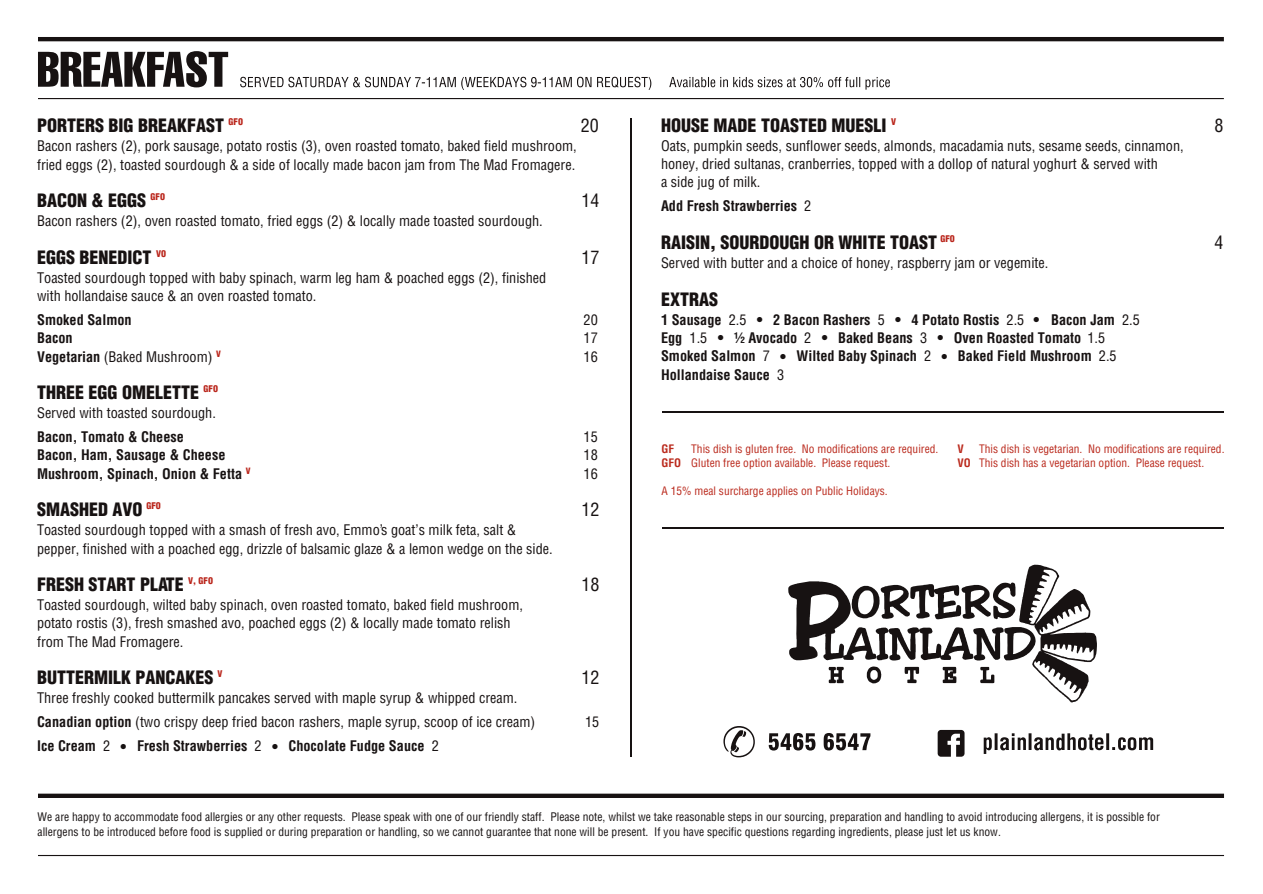
<style>
.page{position:relative;width:1263px;height:894px;background:#fff}
.page>*{position:absolute;margin:0;border:0;box-sizing:border-box;transform-origin:0 0}
.t1{font:900 18px "Helvetica LT Condensed";color:#171212}
.t2{font:18px "Helvetica LT Condensed";color:#171212}
.t3{font:14.25px/18.1px "Helvetica LT Condensed";color:#171212}
.t4{font:700 14.25px "Helvetica LT Condensed";color:#171212}
.t5{font:11.55px/14.2px "Helvetica LT Condensed";color:#171212}
.t6{font:11.4px/14.1px "Helvetica LT Condensed";color:#ba291c}
.t7{font:700 11.4px/14.1px "Helvetica LT Condensed";color:#ba291c}
.t8{font:900 9px "Helvetica LT Condensed";color:#ba261c}
.t9{font:900 8.55px "Helvetica LT Condensed";color:#ba261c}
.t10{font:6px "Dingbats One";color:#171212}
.s1{font-weight:700}
.s2{font-weight:400}
</style>
<div class="page">
<svg style="left:38px;top:51px;width:190px;height:36px"></svg>
<svg style="left:240px;top:77px;width:650px;height:13px"></svg>
<hr style="left:38px;top:98px;width:1186px;height:1px;background:#171212">
<hr style="left:38px;top:37px;width:1186px;height:4px;background:#171212">
<svg style="left:788px;top:565px;width:309px;height:137px"></svg>
<svg style="left:769px;top:733px;width:101px;height:18px"></svg>
<svg style="left:723px;top:726px;width:32px;height:31px"></svg>
<svg style="left:938px;top:730px;width:27px;height:27px"></svg>
<svg style="left:984px;top:733px;width:169px;height:21px"></svg>
<hr style="left:662px;top:528px;width:562px;height:1px;background:#171212">
<hr style="left:38px;top:794px;width:1186px;height:4px;background:#171212">
<svg style="left:38px;top:855px;width:1186px;height:1px"></svg>
<hr style="left:630px;top:118px;width:1px;height:638px;background:#171212">
<hr style="left:662px;top:412px;width:562px;height:1px;background:#171212">
<p class="t1" style="left:37px;top:119px;width:189px">PORTERS BIG BREAKFAST</p>
<p class="t2" style="left:581px;top:119px;width:20px">20</p>
<p class="t3" style="left:37px;top:138px;width:541px">Bacon rashers (2), pork sausage, potato rostis (3), oven roasted tomato, baked field mushroom, fried eggs (2), toasted sourdough &amp; a side of locally made bacon jam from The Mad Fromagere.</p>
<p class="t1" style="left:37px;top:194px;width:111px">BACON &amp; EGGS</p>
<p class="t2" style="left:582px;top:194px;width:20px">14</p>
<p class="t3" style="left:37px;top:213px;width:507px">Bacon rashers (2), oven roasted tomato, fried eggs (2) &amp; locally made toasted sourdough.</p>
<p class="t1" style="left:37px;top:250px;width:116px">EGGS BENEDICT</p>
<p class="t2" style="left:582px;top:250px;width:20px">17</p>
<p class="t3" style="left:37px;top:270px;width:511px">Toasted sourdough topped with baby spinach, warm leg ham &amp; poached eggs (2), finished with hollandaise sauce &amp; an oven roasted tomato.</p>
<p class="t4" style="left:37px;top:314px;width:96px">Smoked Salmon</p>
<p class="t3" style="left:584px;top:312px;width:16px">20</p>
<p class="t4" style="left:37px;top:333px;width:37px">Bacon</p>
<p class="t3" style="left:584px;top:330px;width:16px">17</p>
<p class="t3" style="left:37px;top:348px;width:177px"><span class="s1">Vegetarian</span> (Baked Mushroom)</p>
<p class="t3" style="left:584px;top:348px;width:16px">16</p>
<p class="t1" style="left:37px;top:386px;width:164px">THREE EGG OMELETTE</p>
<p class="t3" style="left:37px;top:405px;width:180px">Served with toasted sourdough.</p>
<p class="t4" style="left:37px;top:432px;width:148px">Bacon, Tomato &amp; Cheese</p>
<p class="t3" style="left:584px;top:429px;width:16px">15</p>
<p class="t4" style="left:37px;top:450px;width:190px">Bacon, Ham, Sausage &amp; Cheese</p>
<p class="t3" style="left:584px;top:447px;width:16px">18</p>
<p class="t4" style="left:37px;top:468px;width:207px">Mushroom, Spinach, Onion &amp; Fetta</p>
<p class="t3" style="left:584px;top:466px;width:16px">16</p>
<p class="t1" style="left:37px;top:503px;width:107px">SMASHED AVO</p>
<p class="t2" style="left:582px;top:503px;width:20px">12</p>
<p class="t3" style="left:37px;top:522px;width:517px">Toasted sourdough topped with a smash of fresh avo, Emmo’s goat’s milk feta, salt &amp; pepper, finished with a poached egg, drizzle of balsamic glaze &amp; a lemon wedge on the side.</p>
<p class="t1" style="left:37px;top:578px;width:148px">FRESH START PLATE</p>
<p class="t2" style="left:582px;top:578px;width:20px">18</p>
<p class="t3" style="left:37px;top:597px;width:487px">Toasted sourdough, wilted baby spinach, oven roasted tomato, baked field mushroom, potato rostis (3), fresh smashed avo, poached eggs (2) &amp; locally made tomato relish from The Mad Fromagere.</p>
<p class="t1" style="left:37px;top:671px;width:178px">BUTTERMILK PANCAKES</p>
<p class="t2" style="left:582px;top:671px;width:20px">12</p>
<p class="t3" style="left:37px;top:687px;width:500px;line-height:24px">Three freshly cooked buttermilk pancakes served with maple syrup &amp; whipped cream.<br><span class="s1">Canadian option</span> (two crispy deep fried bacon rashers, maple syrup, scoop of ice cream)</p>
<p class="t8" style="left:229px;top:119px;width:16px">GFO</p>
<p class="t8" style="left:151px;top:193px;width:16px">GFO</p>
<p class="t8" style="left:156px;top:250px;width:12px">VO</p>
<p class="t9" style="left:216px;top:351px;width:6px">V</p>
<p class="t8" style="left:204px;top:385px;width:16px">GFO</p>
<p class="t9" style="left:246px;top:468px;width:6px">V</p>
<p class="t8" style="left:146px;top:503px;width:16px">GFO</p>
<p class="t8" style="left:188px;top:577px;width:26px">V, GFO</p>
<p class="t8" style="left:217px;top:671px;width:7px">V</p>
<p class="t3" style="left:585px;top:714px;width:16px">15</p>
<p class="t4" style="left:37px;top:741px;width:75px">Ice Cream <span class="s2">2</span></p>
<p class="t4" style="left:137px;top:741px;width:126px">Fresh Strawberries <span class="s2">2</span></p>
<p class="t4" style="left:288px;top:741px;width:152px">Chocolate Fudge Sauce <span class="s2">2</span></p>
<p class="t10" style="left:121px;top:743px;width:7px">●</p>
<p class="t10" style="left:272px;top:743px;width:7px">●</p>
<p class="t1" style="left:661px;top:118px;width:227px">HOUSE MADE TOASTED MUESLI</p>
<p class="t2" style="left:1215px;top:118px;width:10px">8</p>
<p class="t3" style="left:661px;top:138px;width:524px">Oats, pumpkin seeds, sunflower seeds, almonds, macadamia nuts, sesame seeds, cinnamon, honey, dried sultanas, cranberries, topped with a dollop of natural yoghurt &amp; served with<br>a side jug of milk.</p>
<p class="t4" style="left:661px;top:201px;width:152px">Add Fresh Strawberries <span class="s2">2</span></p>
<p class="t1" style="left:661px;top:235px;width:278px">RAISIN, SOURDOUGH OR WHITE TOAST</p>
<p class="t2" style="left:1215px;top:235px;width:10px">4</p>
<p class="t3" style="left:661px;top:255px;width:389px">Served with butter and a choice of honey, raspberry jam or vegemite.</p>
<p class="t1" style="left:661px;top:292px;width:59px">EXTRAS</p>
<p class="t4" style="left:661px;top:314px;width:87px">1 Sausage <span class="s2">2.5</span></p>
<p class="t4" style="left:773px;top:314px;width:113px">2 Bacon Rashers <span class="s2">5</span></p>
<p class="t4" style="left:912px;top:314px;width:114px">4 Potato Rostis <span class="s2">2.5</span></p>
<p class="t4" style="left:1051px;top:314px;width:90px">Bacon Jam <span class="s2">2.5</span></p>
<p class="t4" style="left:661px;top:332px;width:48px">Egg <span class="s2">1.5</span></p>
<p class="t4" style="left:734px;top:332px;width:79px">½ Avocado <span class="s2">2</span></p>
<p class="t4" style="left:838px;top:332px;width:91px">Baked Beans <span class="s2">3</span></p>
<p class="t4" style="left:954px;top:332px;width:153px">Oven Roasted Tomato <span class="s2">1.5</span></p>
<p class="t4" style="left:661px;top:351px;width:110px">Smoked Salmon <span class="s2">7</span></p>
<p class="t4" style="left:797px;top:351px;width:136px">Wilted Baby Spinach <span class="s2">2</span></p>
<p class="t4" style="left:958px;top:351px;width:160px">Baked Field Mushroom <span class="s2">2.5</span></p>
<p class="t4" style="left:661px;top:369px;width:125px">Hollandaise Sauce <span class="s2">3</span></p>
<p class="t8" style="left:891px;top:118px;width:7px">V</p>
<p class="t8" style="left:940px;top:235px;width:16px">GFO</p>
<p class="t10" style="left:757px;top:317px;width:7px">●</p>
<p class="t10" style="left:896px;top:317px;width:7px">●</p>
<p class="t10" style="left:1034px;top:317px;width:7px">●</p>
<p class="t10" style="left:718px;top:335px;width:7px">●</p>
<p class="t10" style="left:822px;top:335px;width:7px">●</p>
<p class="t10" style="left:938px;top:335px;width:7px">●</p>
<p class="t10" style="left:781px;top:353px;width:7px">●</p>
<p class="t10" style="left:942px;top:353px;width:7px">●</p>
<p class="t7" style="left:662px;top:442px;width:21px">GF<br>GFO</p>
<p class="t6" style="left:662px;top:485px;width:228px">A 15% meal surcharge applies on Public Holidays.</p>
<p class="t6" style="left:691px;top:442px;width:249px">This dish is gluten free. No modifications are required.<br>Gluten free option available. Please request.</p>
<p class="t7" style="left:957px;top:442px;width:15px">V<br>VO</p>
<p class="t6" style="left:979px;top:442px;width:247px">This dish is vegetarian. No modifications are required.<br>This dish has a vegetarian option. Please request.</p>
<p class="t5" style="left:38px;top:811px;width:1124px">We are happy to accommodate food allergies or any other requests. Please speak with one of our friendly staff. Please note, whilst we take reasonable steps in our sourcing, preparation and handling to avoid introducing allergens, it is possible for allergens to be introduced before food is supplied or during preparation or handling, so we cannot guarantee that none will be present. If you have specific questions regarding ingredients, please just let us know.</p>
</div>
